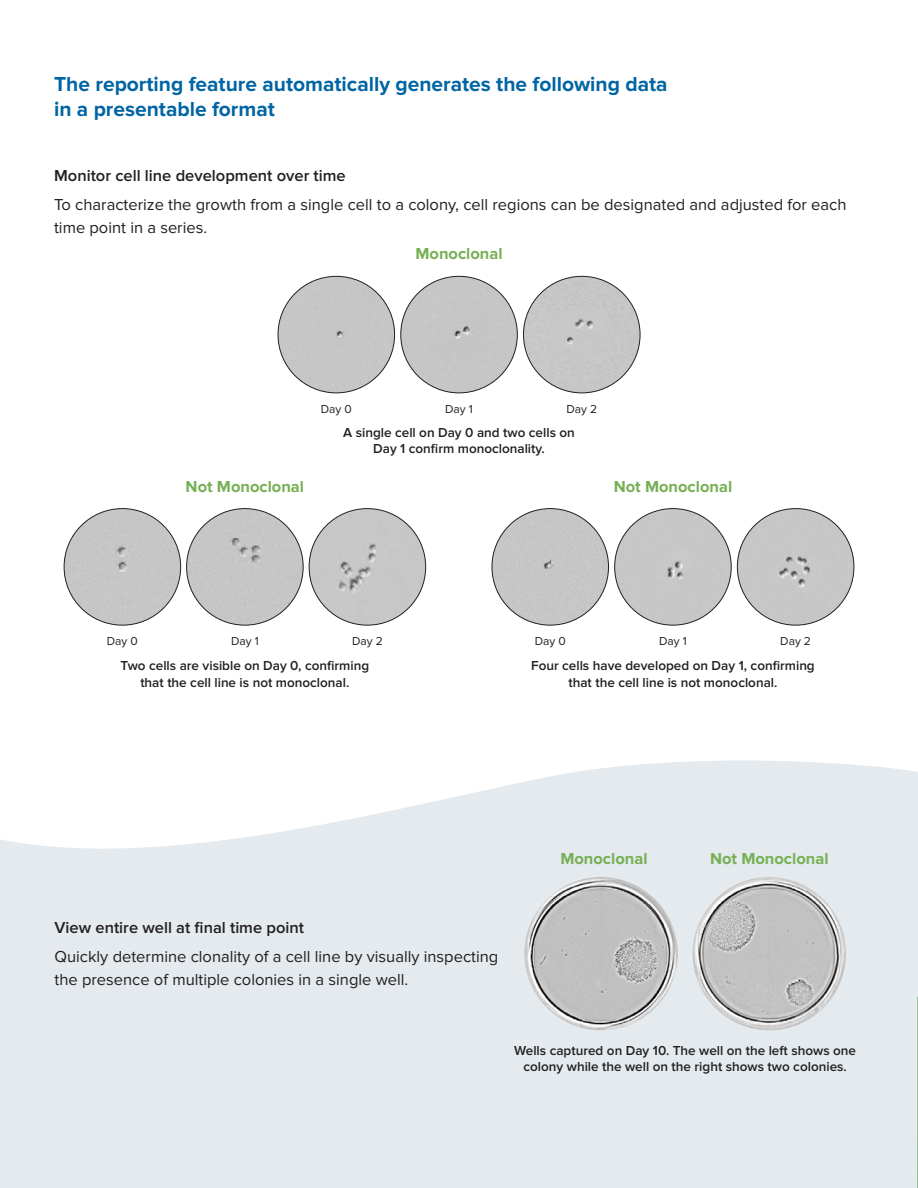
<style>
.page{position:relative;width:918px;height:1188px;background:#fff}
.page>*{position:absolute;margin:0;border:0;box-sizing:border-box;transform-origin:0 0}
.Page_Title{font:700 21px/25.2px "Proxima Nova";color:#0065a4}
.Body{font:16.5px/22.5px "Proxima Nova";color:#231f20}
.Body-2{font:600 16.5px "Proxima Nova";color:#231f20}
.Body-3{font:700 16.5px "Proxima Nova";color:#76b055}
.t1{font:600 13.5px/16.2px "Proxima Nova";color:#231f20;text-align:center}
.Figure_copy{font:12px "Proxima Nova";color:#231f20}
</style>
<div class="page">
<svg style="left:0;top:760px;width:918px;height:428px;background:#e6ecef"></svg>
<img style="left:524px;top:877px;width:154px;height:153px;border-radius:77px">
<img style="left:693px;top:877px;width:153px;height:153px;border-radius:77px">
<div style="left:278px;top:276px;width:117px;height:117px;background:#c6c6c6;border-radius:58px"></div>
<div style="left:401px;top:276px;width:116px;height:117px;background:#c6c6c6;border-radius:58px"></div>
<div style="left:524px;top:276px;width:116px;height:117px;background:#c7c7c7;border-radius:58px"></div>
<div style="left:64px;top:509px;width:117px;height:116px;background:#c6c6c6;border-radius:58px"></div>
<div style="left:187px;top:509px;width:116px;height:116px;background:#c6c6c6;border-radius:58px"></div>
<img style="left:309px;top:509px;width:117px;height:116px;border-radius:58px">
<div style="left:492px;top:509px;width:117px;height:116px;background:#c6c6c6;border-radius:58px"></div>
<div style="left:615px;top:509px;width:116px;height:116px;background:#c7c7c7;border-radius:58px"></div>
<div style="left:737px;top:509px;width:117px;height:116px;background:#c7c7c7;border-radius:58px"></div>
<svg style="left:917px;top:997px;width:1px;height:191px"></svg>
<p class="Page_Title" style="left:54px;top:72px;width:615px">The reporting feature automatically generates the following data in a presentable format</p>
<p class="Body-2" style="left:54px;top:166px;width:293px">Monitor cell line development over time</p>
<p class="Body" style="left:54px;top:194px;width:794px">To characterize the growth from a single cell to a colony, cell regions can be designated and adjusted for each time point in a series.</p>
<p class="Body-3" style="left:415px;top:244px;width:89px">Monoclonal</p>
<p class="Body-3" style="left:186px;top:477px;width:120px">Not Monoclonal</p>
<p class="Figure_copy" style="left:321px;top:402px;width:33px">Day 0</p>
<p class="Figure_copy" style="left:445px;top:402px;width:29px">Day 1</p>
<p class="Figure_copy" style="left:566px;top:402px;width:32px">Day 2</p>
<p class="t1" style="left:343px;top:425px;width:233px">A single cell on Day 0 and two cells on<br>Day 1 confirm monoclonality.</p>
<p class="Body-3" style="left:614px;top:477px;width:120px">Not Monoclonal</p>
<p class="Figure_copy" style="left:107px;top:634px;width:33px">Day 0</p>
<p class="Figure_copy" style="left:231px;top:634px;width:29px">Day 1</p>
<p class="Figure_copy" style="left:352px;top:634px;width:32px">Day 2</p>
<p class="t1" style="left:121px;top:658px;width:250px">Two cells are visible on Day 0, confirming that the cell line is not monoclonal.</p>
<p class="Figure_copy" style="left:535px;top:634px;width:33px">Day 0</p>
<p class="Figure_copy" style="left:659px;top:634px;width:29px">Day 1</p>
<p class="Figure_copy" style="left:780px;top:634px;width:32px">Day 2</p>
<p class="t1" style="left:531px;top:658px;width:285px">Four cells have developed on Day 1, confirming that the cell line is not monoclonal.</p>
<p class="Body-3" style="left:560px;top:849px;width:89px">Monoclonal</p>
<p class="Body-3" style="left:710px;top:849px;width:120px">Not Monoclonal</p>
<p class="Body-2" style="left:55px;top:918px;width:251px">View entire well at final time point</p>
<p class="Body" style="left:55px;top:946px;width:445px">Quickly determine clonality of a cell line by visually inspecting the presence of multiple colonies in a single well.</p>
<p class="t1" style="left:514px;top:1043px;width:343px">Wells captured on Day 10. The well on the left shows one colony while the well on the right shows two colonies.</p>
</div>
